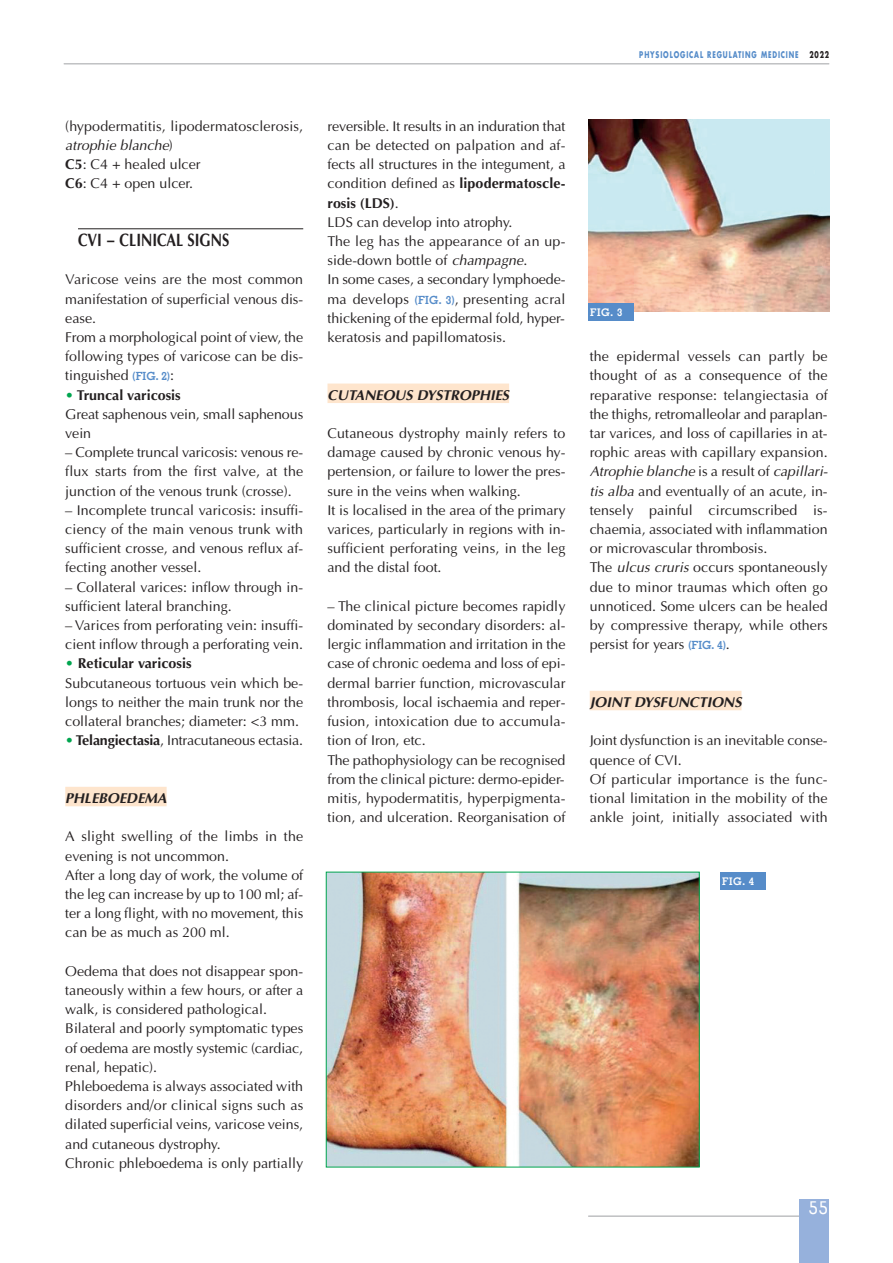
<style>
.page{position:relative;width:893px;height:1263px;background:#fff}
.page>*{position:absolute;margin:0;border:0;box-sizing:border-box;transform-origin:0 0}
.t1{font:700 18px "Optima";color:#231f20;scale:.8 1}
.t2{font:500 18px "Memphis";color:#fff}
.t3{font:14.25px/19.2px "Optima";color:#231f20}
.t4{font:italic 700 14.25px "Optima";color:#231f20}
.t5{font:700 10.5px "Memphis";letter-spacing:.05em;color:#fff}
.t6{font:700 9px "Futura";letter-spacing:.135em;color:#568cc9;scale:.7 1}
.s1{color:#231f20}
.s2{font-style:italic}
.s3{font-weight:700}
.s4{font-family:"Memphis";font-weight:700;font-size:11.25px;color:#568cc9}
.s5{font-weight:700;color:#00a54f}
</style>
<div class="page">
<hr style="left:588px;top:1216px;width:220px;height:1px;background:#bcbdc0">
<div style="left:799px;top:1199px;width:30px;height:64px;background:#96b1dc"></div>
<hr style="left:64px;top:64px;width:765px;height:1px;background:#bcbdc0">
<div style="left:327px;top:384px;width:182px;height:19px;background:#fee5cd"></div>
<hr style="left:78px;top:229px;width:225px;height:1px;background:#231f20">
<div style="left:65px;top:787px;width:102px;height:19px;background:#fee5cd"></div>
<div style="left:590px;top:691px;width:151px;height:19px;background:#fee5cd"></div>
<img style="left:588px;top:119px;width:241px;height:192px">
<div style="left:588px;top:303px;width:46px;height:18px;background:#568cc9"></div>
<img style="left:328px;top:874px;width:369px;height:291px">
<div style="left:720px;top:872px;width:46px;height:18px;background:#568cc9"></div>
<p class="t6" style="left:639px;top:49px;width:273px">PHYSIOLOGICAL REGULATING MEDICINE <span class="s1">2022</span></p>
<p class="t3" style="left:65px;top:116px;width:239px">(hypodermatitis, lipodermatosclerosis, <span class="s2">atrophie blanche</span>)<br><span class="s3">C5</span>: C4 + healed ulcer<br><span class="s3">C6</span>: C4 + open ulcer.</p>
<p class="t1" style="left:78px;top:229px;width:191px">CVI − CLINICAL SIGNS</p>
<p class="t3" style="left:65px;top:270px;width:239px">Varicose veins are the most common manifestation of superficial venous dis&shy;ease.<br>From a morphological point of view, the following types of varicose can be dis&shy;tinguished <span class="s4">(FIG. 2)</span>:</p>
<p class="t3" style="left:65px;top:385px;width:239px"><span class="s5">•</span> <span class="s3">Truncal varicosis<br></span>Great saphenous vein, small saphenous vein</p>
<p class="t3" style="left:65px;top:443px;width:239px;text-align:justify">– Complete truncal varicosis: venous re&shy;flux starts from the first valve, at the junction of the venous trunk (crosse).</p>
<p class="t3" style="left:65px;top:500px;width:239px;text-align:justify">– Incomplete truncal varicosis: insuffi&shy;ciency of the main venous trunk with sufficient crosse, and venous reflux af&shy;fecting another vessel.</p>
<p class="t3" style="left:65px;top:577px;width:239px">– Collateral varices: inflow through in&shy;sufficient lateral branching.</p>
<p class="t3" style="left:65px;top:616px;width:240px">– Varices from perforating vein: insuffi&shy;cient inflow through a perforating vein.</p>
<p class="t3" style="left:65px;top:654px;width:239px"><span class="s5">•</span> <span class="s3">Reticular varicosis<br></span>Subcutaneous tortuous vein which be&shy;longs to neither the main trunk nor the collateral branches; diameter: &lt;3 mm.</p>
<p class="t3" style="left:65px;top:731px;width:239px"><span class="s5">•</span><span class="s3">Telangiectasia</span>, Intracutaneous ectasia.</p>
<p class="t4" style="left:65px;top:789px;width:103px">PHLEBOEDEMA</p>
<p class="t3" style="left:65px;top:827px;width:239px">A slight swelling of the limbs in the evening is not uncommon.<br>After a long day of work, the volume of the leg can increase by up to 100 ml; af&shy;ter a long flight, with no movement, this can be as much as 200 ml.</p>
<p class="t3" style="left:65px;top:961px;width:239px">Oedema that does not disappear spon&shy;taneously within a few hours, or after a walk, is considered pathological.<br>Bilateral and poorly symptomatic types of oedema are mostly systemic (cardiac, renal, hepatic).<br>Phleboedema is always associated with disorders and/or clinical signs such as dilated superficial veins, varicose veins, and cutaneous dystrophy.<br>Chronic phleboedema is only partially</p>
<p class="t3" style="left:327px;top:116px;width:240px">reversible. It results in an induration that can be detected on palpation and af&shy;fects all structures in the integument, a condition defined as <span class="s3">lipodermatoscle&shy;rosis (LDS)</span>.<br>LDS can develop into atrophy.<br>The leg has the appearance of an up&shy;side-down bottle of <span class="s2">champagne</span>.<br>In some cases, a secondary lymphoede&shy;ma develops <span class="s4">(FIG. 3)</span>, presenting acral thickening of the epidermal fold, hyper&shy;keratosis and papillomatosis.</p>
<p class="t4" style="left:327px;top:386px;width:183px">CUTANEOUS DYSTROPHIES</p>
<p class="t3" style="left:327px;top:424px;width:239px">Cutaneous dystrophy mainly refers to damage caused by chronic venous hy&shy;pertension, or failure to lower the pres&shy;sure in the veins when walking.<br>It is localised in the area of the primary varices, particularly in regions with in&shy;sufficient perforating veins, in the leg and the distal foot.</p>
<p class="t3" style="left:327px;top:596px;width:239px">– The clinical picture becomes rapidly dominated by secondary disorders: al&shy;lergic inflammation and irritation in the case of chronic oedema and loss of epi&shy;dermal barrier function, microvascular thrombosis, local ischaemia and reper&shy;fusion, intoxication due to accumula&shy;tion of Iron, etc.<br>The pathophysiology can be recognised from the clinical picture: dermo-epider&shy;mitis, hypodermatitis, hyperpigmenta&shy;tion, and ulceration. Reorganisation of</p>
<p class="t5" style="left:590px;top:305px;width:34px">FIG. 3</p>
<p class="t3" style="left:590px;top:347px;width:240px">the epidermal vessels can partly be thought of as a consequence of the reparative response: telangiectasia of the thighs, retromalleolar and paraplan&shy;tar varices, and loss of capillaries in at&shy;rophic areas with capillary expansion.<br><span class="s2">Atrophie blanche</span> is a result of <span class="s2">capillari&shy;tis alba</span> and eventually of an acute, in&shy;tensely painful circumscribed is&shy;chaemia, associated with inflammation or microvascular thrombosis.<br>The <span class="s2">ulcus cruris</span> occurs spontaneously due to minor traumas which often go unnoticed. Some ulcers can be healed by compressive therapy, while others persist for years <span class="s4">(FIG. 4)</span>.</p>
<p class="t4" style="left:590px;top:693px;width:153px">JOINT DYSFUNCTIONS</p>
<p class="t3" style="left:590px;top:731px;width:239px">Joint dysfunction is an inevitable conse&shy;quence of CVI.<br>Of particular importance is the func&shy;tional limitation in the mobility of the ankle joint, initially associated with</p>
<p class="t5" style="left:722px;top:874px;width:34px">FIG. 4</p>
<p class="t2" style="left:809px;top:1196px;width:20px">55</p>
</div>
